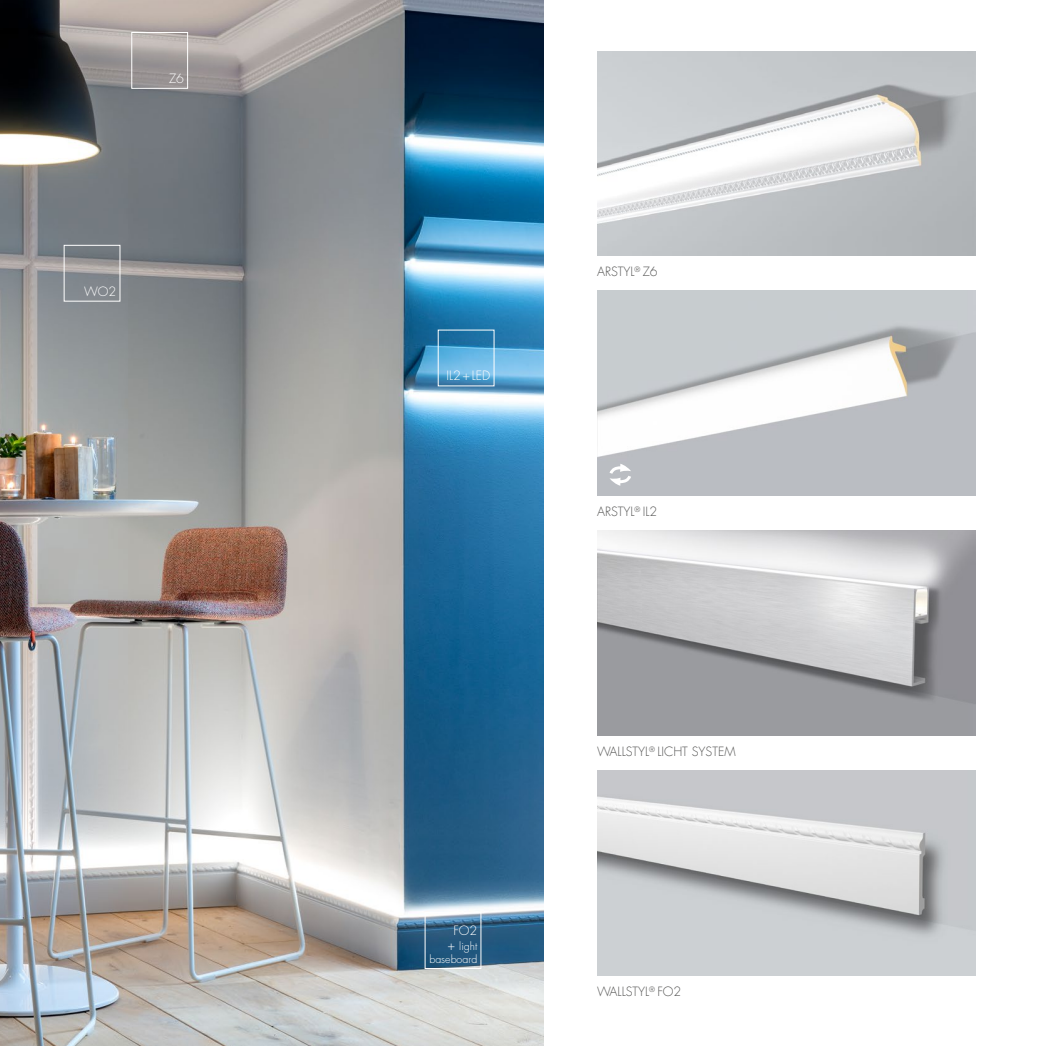
<style>
.page{position:relative;width:1046px;height:1046px;background:#fff}
.page>*{position:absolute;margin:0;border:0;box-sizing:border-box;transform-origin:0 0}
.t1{font:300 12.5px "Futura LT";color:#575756}
.t2{font:300 12.5px "Futura CE";color:#fff}
.t3{font:300 10.62px/12.8px "Futura CE";color:#fff;text-align:right}
.s1{font-size:12.5px}
</style>
<div class="page">
<img style="left:0;top:0;width:543px;height:1045px">
<img style="left:597px;top:770px;width:377px;height:204px">
<img style="left:597px;top:530px;width:377px;height:205px">
<img style="left:597px;top:291px;width:377px;height:204px">
<img style="left:597px;top:51px;width:377px;height:204px">
<div style="left:131px;top:32px;width:57px;height:57px;border:1px solid #fff"></div>
<div style="left:64px;top:245px;width:56px;height:56px;border:1px solid #fff"></div>
<div style="left:424px;top:912px;width:57px;height:56px;border:1px solid #fff"></div>
<svg style="left:609px;top:463px;width:22px;height:22px"></svg>
<p class="t2" style="left:169px;top:70px;width:16px">Z6</p>
<p class="t2" style="left:84px;top:283px;width:34px">WO2</p>
<p class="t2" style="left:446px;top:367px;width:45px">IL2+LED</p>
<p class="t2" style="left:453px;top:922px;width:25px">FO2</p>
<p class="t3" style="left:429px;top:939px;width:49px"><span class="s1">+</span> light baseboard</p>
<p class="t1" style="left:597px;top:264px;width:62px">ARSTYL<sup>®</sup> Z6</p>
<p class="t1" style="left:597px;top:504px;width:62px">ARSTYL<sup>®</sup> IL2</p>
<p class="t1" style="left:597px;top:744px;width:140px">WALLSTYL<sup>®</sup> LICHT SYSTEM</p>
<p class="t1" style="left:597px;top:983px;width:86px">WALLSTYL<sup>®</sup> FO2</p>
</div>
